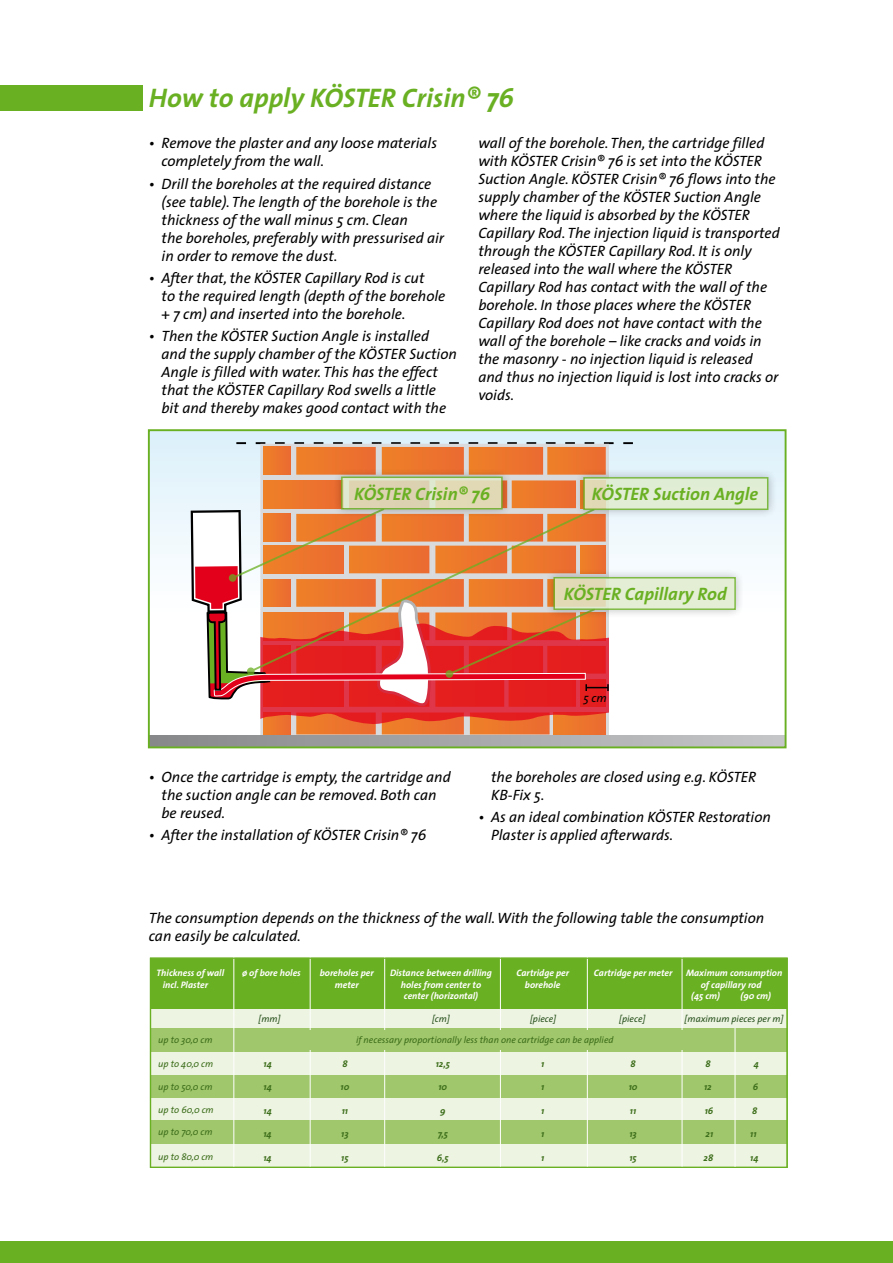
<style>
.page{position:relative;width:893px;height:1263px;background:#fff}
.page>*{position:absolute;margin:0;border:0;box-sizing:border-box;transform-origin:0 0}
.t1{font:italic 700 27px "The Sans";color:#6ab023}
.t2{font:italic 700 18px "The Sans";color:#6ab023}
.t3{font:italic 15px/18px "The Sans";color:#000}
.t4{font:italic 12px "The Sans";color:#000}
.t5{font:italic 700 9.45px "The Sans";color:#fff}
.t6{font:italic 9.45px "The Sans";color:#3d6e1b}
.t7{font:italic 700 9.45px "The Sans";color:#3d6e1b}
.t8{font:italic 9.45px "The Sans";color:#28511d}
</style>
<div class="page">
<div style="left:0;top:1242px;width:893px;height:21px;background:#6ab023"></div>
<div style="left:0;top:85px;width:142px;height:26px;background:#6ab023"></div>
<svg style="left:149px;top:957px;width:639px;height:211px;background:#b2d48b"></svg>
<svg style="left:147px;top:429px;width:640px;height:320px"></svg>
<div style="left:574px;top:468px;width:203px;height:51px;background:#000;opacity:.3"></div>
<svg style="left:583px;top:477px;width:185px;height:33px;background:#d6e5c2"></svg>
<hr style="left:735px;top:1028px;width:1px;height:139px;background:#fff">
<h1 class="t1" style="left:149px;top:81px;width:367px">How to apply KÖSTER Crisin® 76</h1>
<p class="t3" style="left:162px;top:134px;width:277px;text-indent:-13px">• Remove the plaster and any loose materials completely from the wall.</p>
<p class="t3" style="left:162px;top:175px;width:284px;text-indent:-13px">• Drill the boreholes at the required distance (see table). The length of the borehole is the thickness of the wall minus 5 cm. Clean<br>the boreholes, preferably with pressurised air in order to remove the dust.</p>
<p class="t3" style="left:162px;top:269px;width:285px;text-indent:-13px">• After that, the KÖSTER Capillary Rod is cut<br>to the required length (depth of the borehole + 7 cm) and inserted into the borehole.</p>
<p class="t3" style="left:162px;top:327px;width:297px;text-indent:-13px">• Then the KÖSTER Suction Angle is installed and the supply chamber of the KÖSTER Suction Angle is filled with water. This has the effect that the KÖSTER Capillary Rod swells a little bit and thereby makes good contact with the</p>
<p class="t3" style="left:478px;top:134px;width:303px">wall of the borehole. Then, the cartridge filled with KÖSTER Crisin® 76 is set into the KÖSTER Suction Angle. KÖSTER Crisin® 76 flows into the supply chamber of the KÖSTER Suction Angle where the liquid is absorbed by the KÖSTER Capillary Rod. The injection liquid is transported through the KÖSTER Capillary Rod. It is only released into the wall where the KÖSTER Capillary Rod has contact with the wall of the borehole. In those places where the KÖSTER Capillary Rod does not have contact with the wall of the borehole – like cracks and voids in the masonry - no injection liquid is released and thus no injection liquid is lost into cracks or voids.</p>
<p class="t2" style="left:354px;top:482px;width:137px">KÖSTER Crisin® 76</p>
<p class="t2" style="left:592px;top:483px;width:168px">KÖSTER Suction Angle</p>
<p class="t2" style="left:564px;top:582px;width:164px">KÖSTER Capillary Rod</p>
<p class="t4" style="left:584px;top:690px;width:25px">5 cm</p>
<p class="t3" style="left:162px;top:768px;width:291px;text-indent:-13px">• Once the cartridge is empty, the cartridge and the suction angle can be removed. Both can be reused.</p>
<p class="t3" style="left:149px;top:826px;width:279px">• After the installation of KÖSTER Crisin® 76</p>
<p class="t3" style="left:491px;top:768px;width:267px">the boreholes are closed using e.g. KÖSTER<br>KB-Fix 5.</p>
<p class="t3" style="left:491px;top:808px;width:281px;text-indent:-13px">• As an ideal combination KÖSTER Restoration<br>Plaster is applied afterwards.</p>
<p class="t3" style="left:149px;top:909px;width:617px">The consumption depends on the thickness of the wall. With the following table the consumption can easily be calculated.</p>
<p class="t5" style="left:157px;top:967px;width:69px">Thickness of wall</p>
<p class="t5" style="left:242px;top:967px;width:60px">ø of bore holes</p>
<p class="t5" style="left:320px;top:967px;width:56px">boreholes per</p>
<p class="t5" style="left:390px;top:967px;width:103px">Distance between drilling</p>
<p class="t5" style="left:516px;top:967px;width:54px">Cartridge per</p>
<p class="t5" style="left:594px;top:967px;width:80px">Cartridge per meter</p>
<p class="t5" style="left:686px;top:967px;width:98px">Maximum consumption</p>
<p class="t5" style="left:163px;top:978px;width:47px">incl. Plaster</p>
<p class="t5" style="left:335px;top:978px;width:25px">meter</p>
<p class="t5" style="left:401px;top:978px;width:82px">holes from center to</p>
<p class="t5" style="left:525px;top:978px;width:37px">borehole</p>
<p class="t5" style="left:701px;top:978px;width:62px">of capillary rod</p>
<p class="t5" style="left:404px;top:990px;width:76px">center (horizontal)</p>
<p class="t5" style="left:691px;top:990px;width:30px">(45 cm)</p>
<p class="t5" style="left:740px;top:990px;width:32px">(90 cm)</p>
<p class="t8" style="left:258px;top:1013px;width:24px">[mm]</p>
<p class="t8" style="left:432px;top:1013px;width:19px">[cm]</p>
<p class="t8" style="left:530px;top:1013px;width:28px">[piece]</p>
<p class="t8" style="left:619px;top:1013px;width:28px">[piece]</p>
<p class="t8" style="left:685px;top:1013px;width:100px">[maximum pieces per m]</p>
<p class="t7" style="left:264px;top:1058px;width:10px">14</p>
<p class="t7" style="left:342px;top:1058px;width:7px">8</p>
<p class="t7" style="left:436px;top:1058px;width:16px">12,5</p>
<p class="t7" style="left:541px;top:1058px;width:5px">1</p>
<p class="t7" style="left:631px;top:1058px;width:7px">8</p>
<p class="t7" style="left:705px;top:1058px;width:7px">8</p>
<p class="t7" style="left:754px;top:1058px;width:7px">4</p>
<p class="t7" style="left:264px;top:1081px;width:10px">14</p>
<p class="t7" style="left:340px;top:1081px;width:10px">10</p>
<p class="t7" style="left:438px;top:1081px;width:10px">10</p>
<p class="t7" style="left:541px;top:1081px;width:5px">1</p>
<p class="t7" style="left:629px;top:1081px;width:10px">10</p>
<p class="t7" style="left:704px;top:1081px;width:9px">12</p>
<p class="t7" style="left:753px;top:1081px;width:7px">6</p>
<p class="t7" style="left:263px;top:1104px;width:10px">14</p>
<p class="t7" style="left:342px;top:1104px;width:8px">11</p>
<p class="t7" style="left:440px;top:1104px;width:7px">9</p>
<p class="t7" style="left:541px;top:1104px;width:5px">1</p>
<p class="t7" style="left:630px;top:1104px;width:8px">11</p>
<p class="t7" style="left:705px;top:1104px;width:10px">16</p>
<p class="t7" style="left:752px;top:1104px;width:7px">8</p>
<p class="t7" style="left:263px;top:1128px;width:10px">14</p>
<p class="t7" style="left:341px;top:1128px;width:9px">13</p>
<p class="t7" style="left:438px;top:1128px;width:12px">7,5</p>
<p class="t7" style="left:541px;top:1128px;width:5px">1</p>
<p class="t7" style="left:629px;top:1128px;width:9px">13</p>
<p class="t7" style="left:706px;top:1128px;width:9px">21</p>
<p class="t7" style="left:750px;top:1128px;width:8px">11</p>
<p class="t7" style="left:263px;top:1151px;width:10px">14</p>
<p class="t7" style="left:341px;top:1151px;width:9px">15</p>
<p class="t7" style="left:437px;top:1151px;width:13px">6,5</p>
<p class="t7" style="left:541px;top:1151px;width:5px">1</p>
<p class="t7" style="left:629px;top:1151px;width:9px">15</p>
<p class="t7" style="left:704px;top:1151px;width:11px">28</p>
<p class="t7" style="left:750px;top:1151px;width:10px">14</p>
<p class="t6" style="left:158px;top:1033px;width:56px">up to 30,0 cm</p>
<p class="t6" style="left:356px;top:1033px;width:259px">if necessary proportionally less than one cartridge can be applied</p>
<p class="t6" style="left:158px;top:1058px;width:57px">up to 40,0 cm</p>
<p class="t6" style="left:158px;top:1080px;width:56px">up to 50,0 cm</p>
<p class="t6" style="left:158px;top:1104px;width:57px">up to 60,0 cm</p>
<p class="t6" style="left:158px;top:1125px;width:56px">up to 70,0 cm</p>
<p class="t6" style="left:158px;top:1150px;width:57px">up to 80,0 cm</p>
</div>
